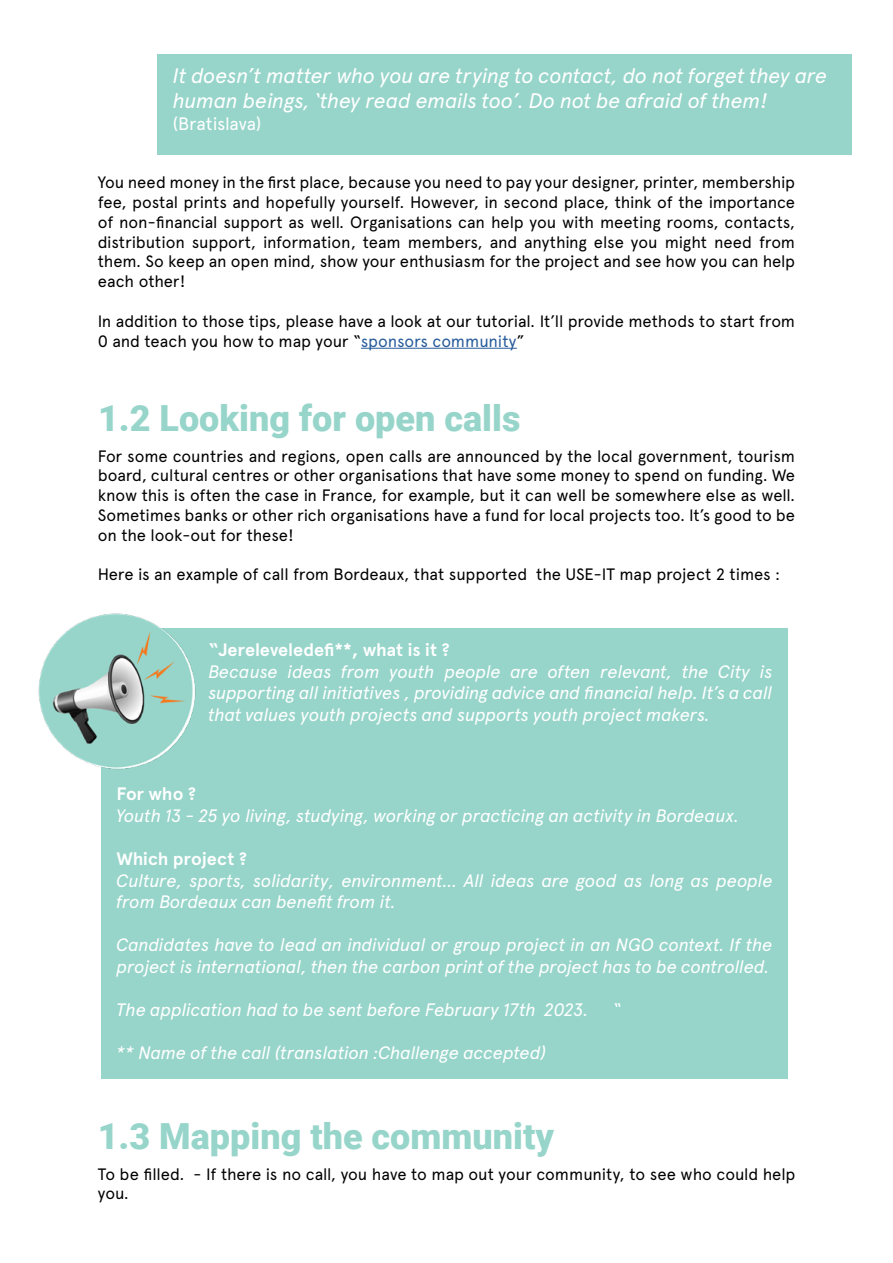
<style>
.page{position:relative;width:893px;height:1263px;background:#fff}
.page>*{position:absolute;margin:0;border:0;box-sizing:border-box;transform-origin:0 0}
.t1{font:900 36px "Roboto";color:#97d5ca}
.t2{font:italic 21px/25.2px "Apercu";letter-spacing:-.01em;color:#fff}
.t3{font:italic 18px/21.6px "Apercu";letter-spacing:-.015em;color:#fff}
.t4{font:700 18px "Apercu Pro";letter-spacing:-.005em;color:#fff}
.t5{font:18px "Apercu";letter-spacing:-.005em;color:#fff}
.t6{font:16.5px/19.8px "Apercu";letter-spacing:-.005em;color:#000;text-align:justify}
.s1{color:#275b9b}
</style>
<div class="page">
<div style="left:157px;top:54px;width:695px;height:101px;background:#97d5ca"></div>
<hr style="left:361px;top:348px;width:156px;height:1px;background:#275b9b">
<div style="left:101px;top:628px;width:686px;height:451px;background:#97d5ca"></div>
<img style="left:38px;top:613px;width:158px;height:156px">
<p class="t2" style="left:173px;top:61px;width:656px">It doesn’t matter who you are trying to contact, do not forget they are human beings, ‘they read emails too’. Do not be afraid of them!</p>
<p class="t5" style="left:173px;top:113px;width:90px">(Bratislava)</p>
<p class="t6" style="left:98px;top:172px;width:699px">You need money in the first place, because you need to pay your designer, printer, membership fee, postal prints and hopefully yourself. However, in second place, think of the importance of non-financial support as well. Organisations can help you with meeting rooms, contacts, distribution support, information, team members, and anything else you might need from them. So keep an open mind, show your enthusiasm for the project and see how you can help each other!</p>
<p class="t6" style="left:98px;top:311px;width:699px">In addition to those tips, please have a look at our tutorial. It’ll provide methods to start from<br>0 and teach you how to map your “<span class="s1">sponsors community</span>”</p>
<h1 class="t1" style="left:98px;top:393px;width:424px">1.2 Looking for open calls</h1>
<p class="t6" style="left:98px;top:446px;width:699px">For some countries and regions, open calls are announced by the local government, tourism board, cultural centres or other organisations that have some money to spend on funding. We know this is often the case in France, for example, but it can well be somewhere else as well.<br>Sometimes banks or other rich organisations have a fund for local projects too. It’s good to be on the look-out for these!</p>
<p class="t6" style="left:98px;top:564px;width:684px">Here is an example of call from Bordeaux, that supported the USE-IT map project 2 times :</p>
<p class="t4" style="left:208px;top:636px;width:243px">“Jereleveledefi**, what is it ?</p>
<p class="t3" style="left:208px;top:659px;width:566px;text-align:justify">Because ideas from youth people are often relevant, the City is supporting all initiatives , providing advice and financial help. It’s a call that values youth projects and supports youth project makers.</p>
<p class="t4" style="left:117px;top:780px;width:81px">For who ?</p>
<p class="t3" style="left:117px;top:803px;width:624px">Youth 13 - 25 yo living, studying, working or practicing an activity in Bordeaux.</p>
<p class="t4" style="left:117px;top:845px;width:132px">Which project ?</p>
<p class="t3" style="left:117px;top:868px;width:658px">Culture, sports, solidarity, environment… All ideas are good as long as people from Bordeaux can benefit from it.</p>
<p class="t3" style="left:117px;top:933px;width:658px">Candidates have to lead an individual or group project in an NGO context. If the project is international, then the carbon print of the project has to be controlled.</p>
<p class="t3" style="left:117px;top:997px;width:473px">The application had to be sent before February 17th 2023.</p>
<p class="t3" style="left:614px;top:997px;width:9px">“</p>
<p class="t3" style="left:117px;top:1041px;width:431px">** Name of the call (translation :Challenge accepted)</p>
<h1 class="t1" style="left:98px;top:1111px;width:458px">1.3 Mapping the community</h1>
<p class="t6" style="left:98px;top:1164px;width:699px">To be filled. - If there is no call, you have to map out your community, to see who could help you.</p>
</div>
